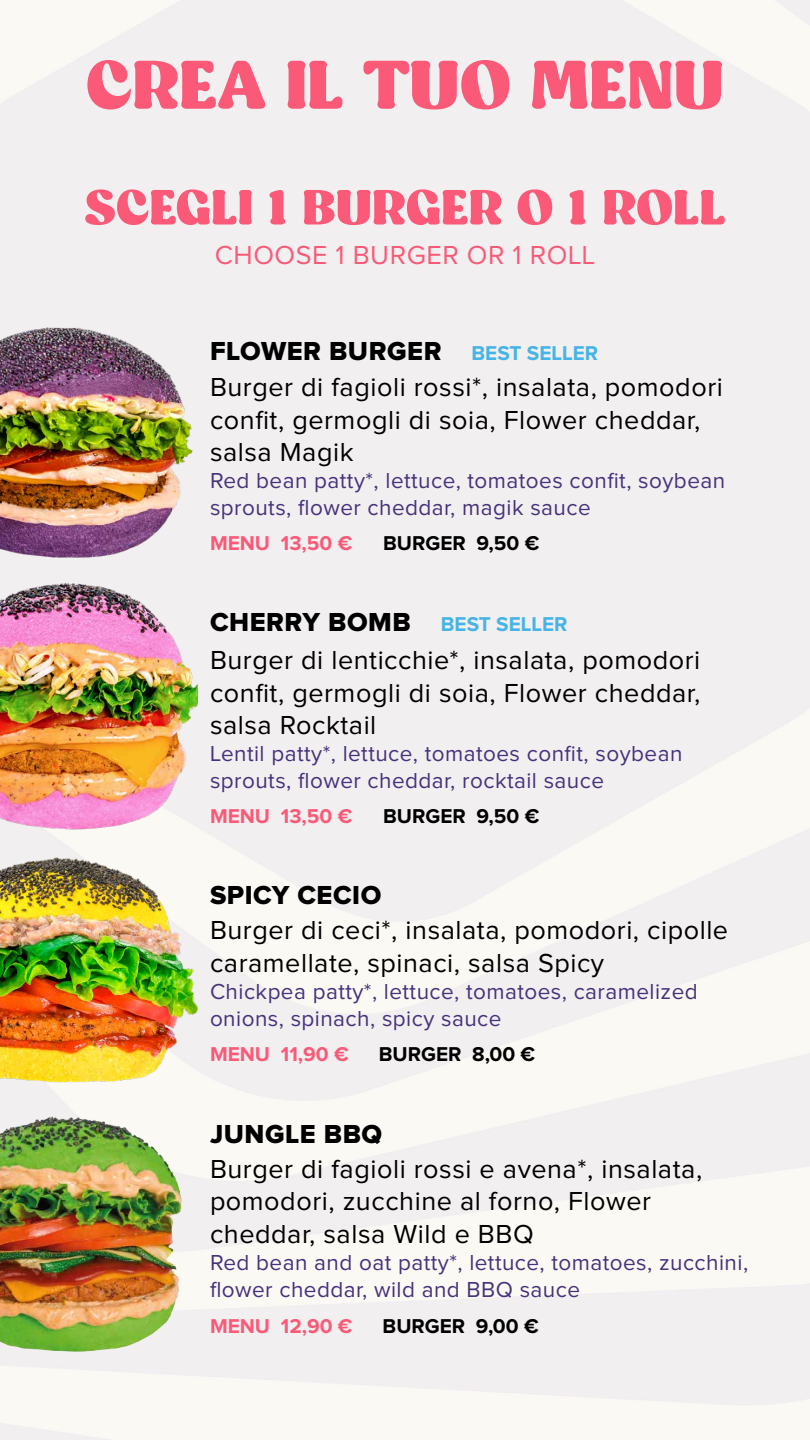
<style>
.page{position:relative;width:810px;height:1440px;background:#fff}
.page>*{position:absolute;margin:0;border:0;box-sizing:border-box;transform-origin:0 0}
.t1{font:900 75px "Capuche Trial";color:#fa5a78}
.t2{font:900 54px "Capuche Trial";color:#fa5a78}
.t3{font:27px/32.4px "Proxima Nova";letter-spacing:.02em;color:#000}
.t4{font:27px "Proxima Nova Extrabld";letter-spacing:.02em;color:#000}
.t5{font:27px "Proxima Nova";letter-spacing:.02em;color:#fa5a78}
.t6{font:22.5px/27px "Proxima Nova";letter-spacing:.02em;color:#47327c}
.t7{font:700 20.77px "Proxima Nova";color:#000}
.t8{font:700 20.77px "Proxima Nova";color:#fa5a78}
.t9{font:700 20.77px "Proxima Nova";color:#46b4e6}
</style>
<div class="page">
<img style="left:0;top:324px;width:198px;height:237px">
<img style="left:0;top:579px;width:198px;height:256px">
<img style="left:0;top:1108px;width:198px;height:258px">
<img style="left:0;top:858px;width:198px;height:229px">
<svg style="left:269px;top:190px;width:16px;height:35px"></svg>
<svg style="left:569px;top:190px;width:16px;height:35px"></svg>
<h1 class="t1" style="left:86px;top:42px;width:640px">CREA IL TUO MENU</h1>
<h2 class="t2" style="left:84px;top:176px;width:643px">SCEGLI BURGER O ROLL</h2>
<p class="t5" style="left:215px;top:243px;width:382px">CHOOSE 1 BURGER OR 1 ROLL</p>
<p class="t4" style="left:210px;top:339px;width:233px">FLOWER BURGER</p>
<p class="t3" style="left:210px;top:372px;width:514px">Burger di fagioli rossi*, insalata, pomodori confit, germogli di soia, Flower cheddar, salsa Magik</p>
<p class="t6" style="left:210px;top:468px;width:517px">Red bean patty*, lettuce, tomatoes confit, soybean sprouts, flower cheddar, magik sauce</p>
<p class="t8" style="left:210px;top:534px;width:144px">MENU 13,50 €</p>
<p class="t7" style="left:383px;top:534px;width:158px">BURGER 9,50 €</p>
<p class="t9" style="left:472px;top:344px;width:128px">BEST SELLER</p>
<p class="t4" style="left:210px;top:610px;width:202px">CHERRY BOMB</p>
<p class="t3" style="left:210px;top:645px;width:492px;text-align:justify">Burger di lenticchie*, insalata, pomodori confit, germogli di soia, Flower cheddar, salsa Rocktail</p>
<p class="t6" style="left:210px;top:741px;width:474px">Lentil patty*, lettuce, tomatoes confit, soybean sprouts, flower cheddar, rocktail sauce</p>
<p class="t8" style="left:210px;top:806px;width:144px">MENU 13,50 €</p>
<p class="t7" style="left:383px;top:806px;width:158px">BURGER 9,50 €</p>
<p class="t9" style="left:441px;top:615px;width:128px">BEST SELLER</p>
<p class="t4" style="left:210px;top:883px;width:173px">SPICY CECIO</p>
<p class="t3" style="left:210px;top:915px;width:520px">Burger di ceci*, insalata, pomodori, cipolle caramellate, spinaci, salsa Spicy</p>
<p class="t6" style="left:210px;top:979px;width:489px">Chickpea patty*, lettuce, tomatoes, caramelized onions, spinach, spicy sauce</p>
<p class="t8" style="left:210px;top:1045px;width:140px">MENU 11,90 €</p>
<p class="t7" style="left:379px;top:1045px;width:158px">BURGER 8,00 €</p>
<p class="t4" style="left:210px;top:1121px;width:174px">JUNGLE BBQ</p>
<p class="t3" style="left:210px;top:1154px;width:494px">Burger di fagioli rossi e avena*, insalata, pomodori, zucchine al forno, Flower cheddar, salsa Wild e BBQ</p>
<p class="t6" style="left:210px;top:1250px;width:540px">Red bean and oat patty*, lettuce, tomatoes, zucchini, flower cheddar, wild and BBQ sauce</p>
<p class="t8" style="left:210px;top:1317px;width:144px">MENU 12,90 €</p>
<p class="t7" style="left:383px;top:1317px;width:158px">BURGER 9,00 €</p>
</div>
